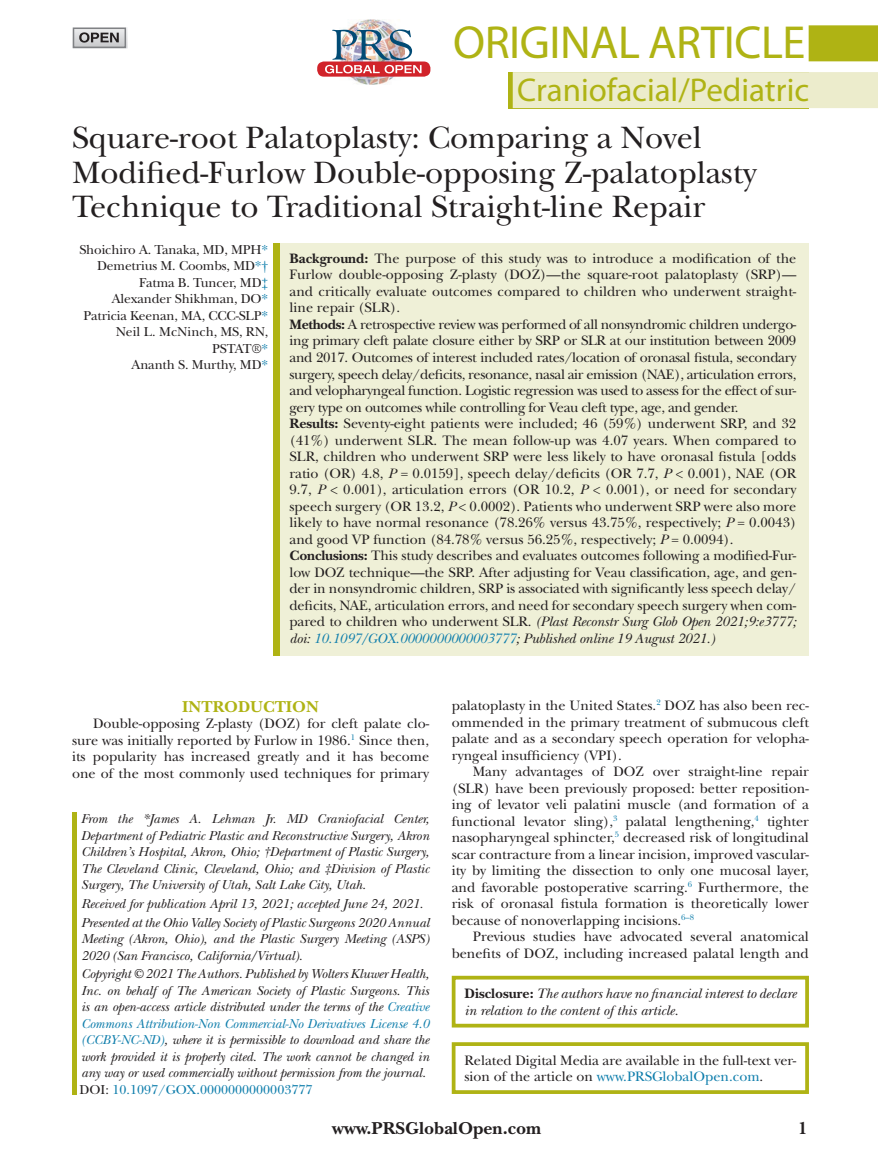
<style>
.page{position:relative;width:878px;height:1175px;background:#fff}
.page>*{position:absolute;margin:0;border:0;box-sizing:border-box;transform-origin:0 0}
.t1{font:46.5px "Myriad Pro";letter-spacing:-.01em;color:#afb314}
.t2{font:33px "Myriad Pro";color:#afb314}
.t3{font:32.25px/34.5px "New Baskerville Std";color:#231f20}
.t4{font:700 18px "New Baskerville Std";color:#231f20}
.t5{font:700 16.5px "New Baskerville Std";color:#afb314}
.t6{font:14.25px/16.5px "New Baskerville Std";color:#231f20;text-align:justify}
.t7{font:italic 14.25px/16.5px "New Baskerville Std";color:#231f20}
.t8{font:italic 13.5px/16.5px "New Baskerville Std";letter-spacing:-.005em;color:#231f20}
.t9{font:13.5px/16.5px "New Baskerville Std";letter-spacing:-.01em;color:#231f20;text-align:right}
.s1{color:#0f7eac}
.s2{font-weight:700}
.s3{font-style:italic}
.s4{font-style:italic;color:#0f7eac}
.s5{font-style:normal}
.s6{font-style:normal;color:#0f7eac}
.s7{font-weight:700;font-style:normal}
</style>
<div class="page">
<img style="left:72px;top:27px;width:55px;height:22px">
<div style="left:73px;top:28px;width:53px;height:20px;border:2px solid #808285"></div>
<svg style="left:79px;top:32px;width:40px;height:11px"></svg>
<div style="left:452px;top:1042px;width:356px;height:52px;border:4px solid #afb314"></div>
<div style="left:452px;top:975px;width:356px;height:52px;border:4px solid #afb314"></div>
<div style="left:512px;top:72px;width:366px;height:36px;background:#ececcc"></div>
<hr style="left:72px;top:812px;width:4px;height:83px;background:#afb314">
<hr style="left:72px;top:895px;width:4px;height:18px;background:#afb314">
<hr style="left:72px;top:913px;width:4px;height:52px;background:#afb314">
<hr style="left:72px;top:965px;width:4px;height:118px;background:#afb314">
<hr style="left:72px;top:1081px;width:4px;height:13px;background:#afb314">
<div style="left:274px;top:242px;width:534px;height:413px;background:#eff0d7"></div>
<div style="left:274px;top:240px;width:6px;height:77px;background:#afb314"></div>
<div style="left:274px;top:306px;width:6px;height:110px;background:#afb314"></div>
<div style="left:274px;top:405px;width:6px;height:143px;background:#afb314"></div>
<div style="left:274px;top:537px;width:6px;height:118px;background:#afb314"></div>
<div style="left:808px;top:25px;width:70px;height:36px;background:#afb314"></div>
<img style="left:348px;top:20px;width:48px;height:64px">
<svg style="left:317px;top:61px;width:113px;height:16px"></svg>
<img style="left:325px;top:29px;width:96px;height:44px">
<h1 class="t1" style="left:453px;top:14px;width:354px">Original Article</h1>
<h2 class="t2" style="left:517px;top:69px;width:293px">Craniofacial/Pediatric</h2>
<h3 class="t3" style="left:72px;top:121px;width:686px">Square-root Palatoplasty: Comparing a Novel<br>Modified-Furlow Double-opposing Z-palatoplasty<br>Technique to Traditional Straight-line Repair</h3>
<p class="t9" style="left:79px;top:241px;width:190px">Shoichiro A. Tanaka, MD, MPH<span class="s1">*<br></span>Demetrius M. Coombs, MD<span class="s1">*†<br></span>Fatma B. Tuncer, MD<span class="s1">‡<br></span>Alexander Shikhman, DO<span class="s1">*<br></span>Patricia Keenan, MA, CCC-SLP<span class="s1">*<br></span>Neil L. McNinch, MS, RN,<br>PSTAT®<span class="s1">*<br></span>Ananth S. Murthy, MD<span class="s1">*</span></p>
<p class="t6" style="left:289px;top:250px;width:508px;text-align:left"><span class="s2">Background:</span> The purpose of this study was to introduce a modification of the Furlow double-opposing Z-plasty (DOZ)—the square-root palatoplasty (SRP)— and critically evaluate outcomes compared to children who underwent straight&shy;line repair (SLR).<br><span class="s2">Methods:</span> A retrospective review was performed of all nonsyndromic children undergo&shy;ing primary cleft palate closure either by SRP or SLR at our institution between 2009 and 2017. Outcomes of interest included rates/location of oronasal fistula, secondary surgery, speech delay/deficits, resonance, nasal air emission (NAE), articulation errors, and velopharyngeal function. Logistic regression was used to assess for the effect of sur&shy;gery type on outcomes while controlling for Veau cleft type, age, and gender.<br><span class="s2">Results:</span> Seventy-eight patients were included; 46 (59%) underwent SRP, and 32 (41%) underwent SLR. The mean follow-up was 4.07 years. When compared to SLR, children who underwent SRP were less likely to have oronasal fistula [odds ratio (OR) 4.8, <span class="s3">P</span> = 0.0159], speech delay/deficits (OR 7.7, <span class="s3">P</span> &lt; 0.001), NAE (OR 9.7, <span class="s3">P</span> &lt; 0.001), articulation errors (OR 10.2, <span class="s3">P</span> &lt; 0.001), or need for secondary speech surgery (OR 13.2, <span class="s3">P</span> &lt; 0.0002). Patients who underwent SRP were also more likely to have normal resonance (78.26% versus 43.75%, respectively; <span class="s3">P</span> = 0.0043) and good VP function (84.78% versus 56.25%, respectively; <span class="s3">P</span> = 0.0094).<br><span class="s2">Conclusions:</span> This study describes and evaluates outcomes following a modified-Fur&shy;low DOZ technique—the SRP. After adjusting for Veau classification, age, and gen&shy;der in nonsyndromic children, SRP is associated with significantly less speech delay/ deficits, NAE, articulation errors, and need for secondary speech surgery when com&shy;pared to children who underwent SLR. <span class="s3">(Plast Reconstr Surg Glob Open 2021;9:e3777; doi:</span> <span class="s4">10.1097/GOX.0000000000003777</span><span class="s3">; Published online 19 August 2021.)</span></p>
<p class="t5" style="left:182px;top:696px;width:138px">INTRODUCTION</p>
<p class="t6" style="left:72px;top:715px;width:359px;text-indent:21px">Double-opposing Z-plasty (DOZ) for cleft palate clo&shy;sure was initially reported by Furlow in 1986.<sup>1</sup> Since then, its popularity has increased greatly and it has become one of the most commonly used techniques for primary</p>
<p class="t8" style="left:81px;top:810px;width:350px;text-align:justify">From the *James A. Lehman Jr. MD Craniofacial Center, Department of Pediatric Plastic and Reconstructive Surgery, Akron Children’s Hospital, Akron, Ohio; †Department of Plastic Surgery, The Cleveland Clinic, Cleveland, Ohio; and ‡Division of Plastic Surgery, The University of Utah, Salt Lake City, Utah.</p>
<p class="t8" style="left:81px;top:894px;width:349px;line-height:18.8px">Received for publication April 13, 2021; accepted June 24, 2021.<br>Presented at the Ohio Valley Society of Plastic Surgeons 2020 Annual</p>
<p class="t8" style="left:81px;top:930px;width:350px">Meeting (Akron, Ohio), and the Plastic Surgery Meeting (ASPS)<br>2020 (San Francisco, California/Virtual).</p>
<p class="t8" style="left:80px;top:965px;width:351px">Copyright © 2021 The Authors. Published by Wolters Kluwer Health, Inc. on behalf of The American Society of Plastic Surgeons. This is an open-access article distributed under the terms of the <span class="s1">Creative Commons Attribution-Non Commercial-No Derivatives License 4.0 (CCBY-NC-ND)</span>, where it is permissible to download and share the work provided it is properly cited. The work cannot be changed in any way or used commercially without permission from the journal.<br><span class="s5">DOI:</span> <span class="s6">10.1097/GOX.0000000000003777</span></p>
<p class="t6" style="left:451px;top:697px;width:359px">palatoplasty in the United States.<sup>2</sup> DOZ has also been rec&shy;ommended in the primary treatment of submucous cleft palate and as a secondary speech operation for velopha&shy;ryngeal insufficiency (VPI).</p>
<p class="t6" style="left:451px;top:763px;width:359px;text-indent:21px">Many advantages of DOZ over straight-line repair (SLR) have been previously proposed: better reposition&shy;ing of levator veli palatini muscle (and formation of a functional levator sling),<sup>3</sup> palatal lengthening,<sup>4</sup> tighter nasopharyngeal sphincter,<sup>5</sup> decreased risk of longitudinal scar contracture from a linear incision, improved vascular&shy;ity by limiting the dissection to only one mucosal layer, and favorable postoperative scarring.<sup>6</sup> Furthermore, the risk of oronasal fistula formation is theoretically lower because of nonoverlapping incisions.<sup>6–8</sup></p>
<p class="t6" style="left:451px;top:928px;width:359px;text-align:right">Previous studies have advocated several anatomical benefits of DOZ, including increased palatal length and</p>
<p class="t7" style="left:464px;top:985px;width:333px"><span class="s7">Disclosure:</span> The authors have no financial interest to declare in relation to the content of this article.</p>
<p class="t6" style="left:464px;top:1051px;width:333px">Related Digital Media are available in the full-text ver&shy;sion of the article on <span class="s1">www.PRSGlobalOpen.com</span>.</p>
<p class="t4" style="left:332px;top:1118px;width:210px">www.PRSGlobalOpen.com</p>
<p class="t4" style="left:798px;top:1118px;width:11px">1</p>
</div>
